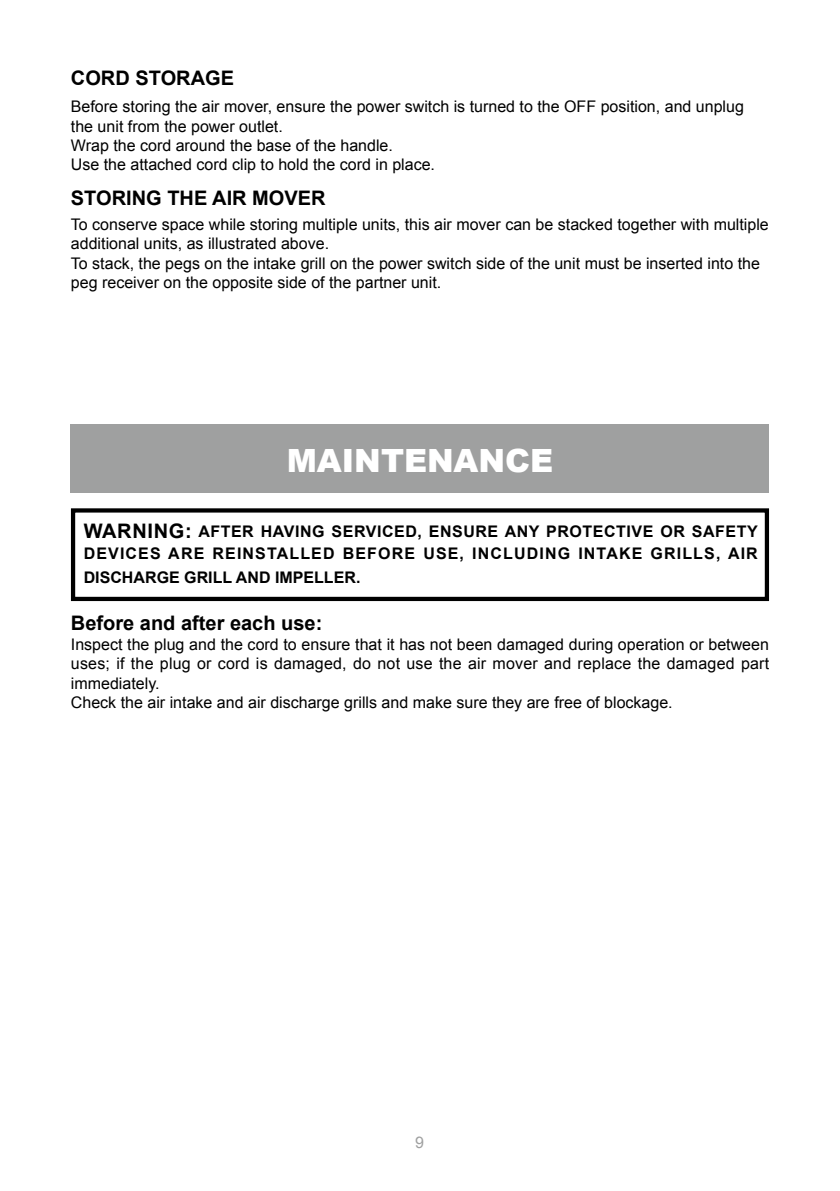
<style>
.page{position:relative;width:840px;height:1191px;background:#fff}
.page>*{position:absolute;margin:0;border:0;box-sizing:border-box;transform-origin:0 0}
.t1{font:900 32px "Arial";color:#fff}
.t2{font:700 20px "Arial";color:#000}
.t3{font:16px/19.2px "Arial";color:#000}
.t4{font:700 16px/22px "Arial";letter-spacing:.07em;color:#000}
.t5{font:700 16px "Arial";color:#000}
.t6{font:16px "Arial";color:#9fa0a0}
.s1{font-size:20px}
</style>
<div class="page">
<div style="left:71px;top:508px;width:697px;height:93px;border:4px solid #000"></div>
<div style="left:71px;top:425px;width:697px;height:68px;background:#9fa0a0"></div>
<p class="t2" style="left:71px;top:65px;width:164px">CORD STORAGE</p>
<p class="t3" style="left:71px;top:97px;width:674px">Before storing the air mover, ensure the power switch is turned to the OFF position, and unplug the unit from the power outlet.<br>Wrap the cord around the base of the handle.<br>Use the attached cord clip to hold the cord in place.</p>
<p class="t2" style="left:71px;top:185px;width:256px">STORING THE AIR MOVER</p>
<p class="t3" style="left:71px;top:215px;width:699px">To conserve space while storing multiple units, this air mover can be stacked together with multiple additional units, as illustrated above.<br>To stack, the pegs on the intake grill on the power switch side of the unit must be inserted into the peg receiver on the opposite side of the partner unit.</p>
<h1 class="t1" style="left:286px;top:437px;width:268px">MAINTENANCE</h1>
<p class="t4" style="left:84px;top:520px;width:675px"><span class="s1">WARNING:</span> AFTER HAVING SERVICED, ENSURE ANY PROTECTIVE OR SAFETY<br>DEVICES ARE REINSTALLED BEFORE USE, INCLUDING INTAKE GRILLS, AIR</p>
<p class="t5" style="left:84px;top:566px;width:278px">DISCHARGE GRILL AND IMPELLER.</p>
<p class="t2" style="left:71px;top:609px;width:253px">Before and after each use:</p>
<p class="t3" style="left:71px;top:635px;width:699px">Inspect the plug and the cord to ensure that it has not been damaged during operation or between uses; if the plug or cord is damaged, do not use the air mover and replace the damaged part immediately.<br>Check the air intake and air discharge grills and make sure they are free of blockage.</p>
<p class="t6" style="left:415px;top:1131px;width:10px">9</p>
</div>
